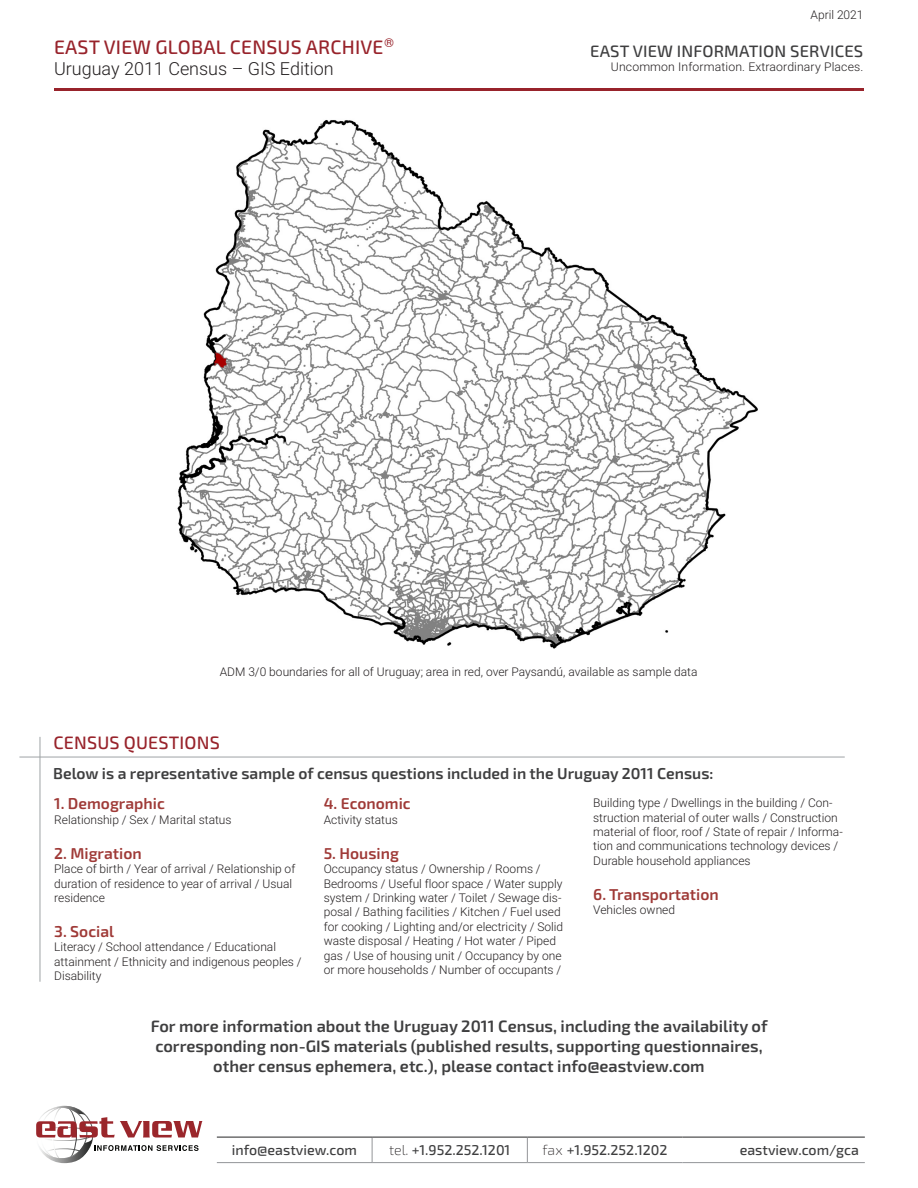
<style>
.page{position:relative;width:918px;height:1188px;background:#fff}
.page>*{position:absolute;margin:0;border:0;box-sizing:border-box;transform-origin:0 0}
.t1{font:500 19.5px "Exo 2.0";letter-spacing:.01em;color:#98232b}
.t2{font:300 18px "Roboto";color:#231f20}
.t3{font:500 18px "Exo 2.0";letter-spacing:.01em;color:#98232b}
.t4{font:600 16.5px/19.8px "Exo 2.0";color:#3e3e3f;text-align:center}
.t5{font:500 16.5px "Exo 2.0";letter-spacing:.01em;color:#3e3e3f}
.t6{font:600 15.75px "Exo 2.0";color:#3e3e3f}
.t7{font:600 15.75px "Exo 2.0";color:#9f3a37}
.t8{font:500 14.25px "Exo 2.0";color:#3e3e3f}
.t9{font:300 12px/14.4px "Roboto";color:#231f20}
.s1{font-weight:200;color:#231f20}
</style>
<div class="page">
<hr style="left:40px;top:737px;width:1px;height:245px;background:#9fa3a5">
<hr style="left:19px;top:757px;width:826px;height:1px;background:#9fa3a5">
<hr style="left:54px;top:88px;width:810px;height:3px;background:#98232b">
<img style="left:177px;top:120px;width:581px;height:529px">
<svg style="left:372px;top:1138px;width:1px;height:24px"></svg>
<svg style="left:527px;top:1138px;width:1px;height:24px"></svg>
<hr style="left:217px;top:1162px;width:155px;height:1px;background:#939598">
<hr style="left:372px;top:1162px;width:155px;height:1px;background:#939598">
<hr style="left:527px;top:1162px;width:156px;height:1px;background:#939598">
<hr style="left:683px;top:1162px;width:182px;height:1px;background:#939598">
<hr style="left:217px;top:1137px;width:155px;height:1px;background:#3e3e3f">
<hr style="left:372px;top:1137px;width:155px;height:1px;background:#3e3e3f">
<hr style="left:527px;top:1137px;width:156px;height:1px;background:#3e3e3f">
<hr style="left:683px;top:1137px;width:182px;height:1px;background:#3e3e3f">
<svg style="left:36px;top:1106px;width:167px;height:57px"></svg>
<p class="t1" style="left:54px;top:35px;width:342px">EAST VIEW GLOBAL CENSUS ARCHIVE®</p>
<p class="t2" style="left:54px;top:56px;width:281px">Uruguay 2011 Census – GIS Edition</p>
<p class="t9" style="left:811px;top:7px;width:55px">April 2021</p>
<p class="t5" style="left:590px;top:42px;width:275px">EAST VIEW INFORMATION SERVICES</p>
<p class="t9" style="left:611px;top:60px;width:254px">Uncommon Information. Extraordinary Places.</p>
<p class="t9" style="left:220px;top:664px;width:479px">ADM 3/0 boundaries for all of Uruguay; area in red, over Paysandú, available as sample data</p>
<p class="t3" style="left:53px;top:732px;width:168px">CENSUS QUESTIONS</p>
<p class="t6" style="left:53px;top:764px;width:662px">Below is a representative sample of census questions included in the Uruguay 2011 Census:</p>
<p class="t7" style="left:54px;top:794px;width:112px">1. Demographic</p>
<p class="t9" style="left:54px;top:812px;width:179px">Relationship / Sex / Marital status</p>
<p class="t7" style="left:54px;top:844px;width:89px">2. Migration</p>
<p class="t9" style="left:54px;top:861px;width:243px">Place of birth / Year of arrival / Relationship of duration of residence to year of arrival / Usual residence</p>
<p class="t7" style="left:54px;top:922px;width:61px">3. Social</p>
<p class="t9" style="left:54px;top:940px;width:249px">Literacy / School attendance / Educational attainment / Ethnicity and indigenous peoples /<br>Disability</p>
<p class="t7" style="left:324px;top:794px;width:89px">4. Economic</p>
<p class="t9" style="left:324px;top:812px;width:76px">Activity status</p>
<p class="t7" style="left:324px;top:844px;width:77px">5. Housing</p>
<p class="t9" style="left:324px;top:861px;width:241px">Occupancy status / Ownership / Rooms / Bedrooms / Useful floor space / Water supply system / Drinking water / Toilet / Sewage dis&shy;posal / Bathing facilities / Kitchen / Fuel used for cooking / Lighting and/or electricity / Solid waste disposal / Heating / Hot water / Piped gas / Use of housing unit / Occupancy by one or more households / Number of occupants /</p>
<p class="t9" style="left:593px;top:795px;width:251px">Building type / Dwellings in the building / Con&shy;struction material of outer walls / Construction material of floor, roof / State of repair / Informa&shy;tion and communications technology devices / Durable household appliances</p>
<p class="t7" style="left:593px;top:885px;width:127px">6. Transportation</p>
<p class="t9" style="left:593px;top:902px;width:83px">Vehicles owned</p>
<p class="t4" style="left:151px;top:1017px;width:618px">For more information about the Uruguay 2011 Census, including the availability of corresponding non-GIS materials (published results, supporting questionnaires, other census ephemera, etc.), please contact info@eastview.com</p>
<p class="t8" style="left:232px;top:1142px;width:127px">info@eastview.com</p>
<p class="t8" style="left:389px;top:1142px;width:123px"><span class="s1">tel.</span> +1.952.252.1201</p>
<p class="t8" style="left:542px;top:1142px;width:127px"><span class="s1">fax</span> +1.952.252.1202</p>
<p class="t8" style="left:740px;top:1142px;width:121px">eastview.com/gca</p>
</div>
